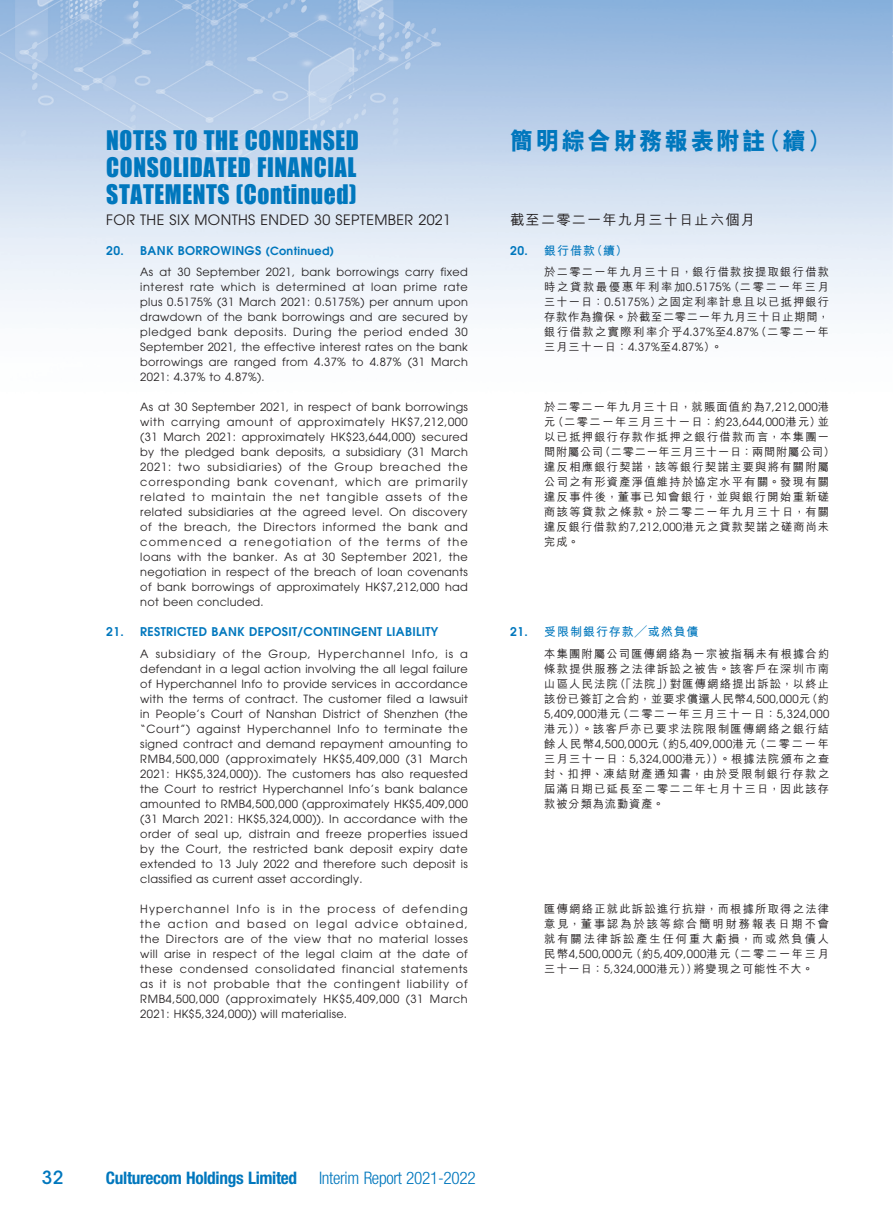
<style>
.page{position:relative;width:893px;height:1212px;background:#fff}
.page>*{position:absolute;margin:0;border:0;box-sizing:border-box;transform-origin:0 0}
.t1{font:24.75px/27px "Impact";letter-spacing:.025em;color:#0077bd;text-align:justify;scale:.95 1}
.t2{font:800 24.75px "M Hei HK";letter-spacing:.095em;color:#0077bd;scale:.95 1}
.t3{font:500 18px "ITC Avant Garde Std";color:#0077bd}
.t4{font:700 condensed 17.25px "Helvetica Neue LT Std";letter-spacing:-.02em;color:#0077bd}
.t5{font:300 condensed 17.25px "Helvetica Neue LT Std";letter-spacing:-.02em;color:#0077bd}
.t6{font:14.25px "Avant Garde";letter-spacing:.03em;color:#231f20}
.t7{font:500 14.25px "M Hei HK";letter-spacing:.08em;color:#231f20}
.t8{font:600 12px "Avant Garde";letter-spacing:.03em;color:#0077bd}
.t9{font:700 12px "M Hei HK";letter-spacing:.08em;color:#0077bd}
.t10{font:11.25px/15px "Avant Garde";letter-spacing:.03em;color:#231f20;text-align:justify}
.t11{font:500 11.25px/15px "M Hei HK";letter-spacing:.115em;color:#231f20;text-align:justify}
.t12{font:500 11.25px "M Hei HK";letter-spacing:.08em;color:#231f20}
.s1{font-size:11.25px}
.s2{font-family:"Avant Garde";font-weight:600}
.s3{font-family:"Avant Garde";font-weight:400}
.s4{font-family:"M Hei HK";font-weight:500}
</style>
<div class="page">
<img style="left:0;top:0;width:893px;height:312px">
<h1 class="t1" style="left:106px;top:126px;width:267px">NOTES TO THE CONDENSED CONSOLIDATED FINANCIAL STATEMENTS (Continued)</h1>
<p class="t6" style="left:106px;top:211px;width:346px">FOR THE SIX MONTHS ENDED 30 SEPTEMBER 2021</p>
<p class="t8" style="left:106px;top:242px;width:229px">20. BANK BORROWINGS <span class="s1">(Continued)</span></p>
<p class="t10" style="left:140px;top:264px;width:329px">As at 30 September 2021, bank borrowings carry fixed interest rate which is determined at loan prime rate plus 0.5175% (31 March 2021: 0.5175%) per annum upon drawdown of the bank borrowings and are secured by pledged bank deposits. During the period ended 30<br>September 2021, the effective interest rates on the bank borrowings are ranged from 4.37% to 4.87% (31 March 2021: 4.37% to 4.87%).</p>
<p class="t10" style="left:140px;top:399px;width:329px">As at 30 September 2021, in respect of bank borrowings with carrying amount of approximately HK$7,212,000 (31 March 2021: approximately HK$23,644,000) secured by the pledged bank deposits, a subsidiary (31 March 2021: two subsidiaries) of the Group breached the corresponding bank covenant, which are primarily related to maintain the net tangible assets of the related subsidiaries at the agreed level. On discovery of the breach, the Directors informed the bank and commenced a renegotiation of the terms of the loans with the banker. As at 30 September 2021, the negotiation in respect of the breach of loan covenants of bank borrowings of approximately HK$7,212,000 had not been concluded.</p>
<p class="t8" style="left:106px;top:624px;width:333px">21. RESTRICTED BANK DEPOSIT/CONTINGENT LIABILITY</p>
<p class="t10" style="left:140px;top:646px;width:329px">A subsidiary of the Group, Hyperchannel Info, is a defendant in a legal action involving the all legal failure of Hyperchannel Info to provide services in accordance with the terms of contract. The customer filed a lawsuit in People’s Court of Nanshan District of Shenzhen (the “Court”) against Hyperchannel Info to terminate the signed contract and demand repayment amounting to RMB4,500,000 (approximately HK$5,409,000 (31 March 2021: HK$5,324,000)). The customers has also requested the Court to restrict Hyperchannel Info’s bank balance amounted to RMB4,500,000 (approximately HK$5,409,000 (31 March 2021: HK$5,324,000)). In accordance with the order of seal up, distrain and freeze properties issued by the Court, the restricted bank deposit expiry date extended to 13 July 2022 and therefore such deposit is classified as current asset accordingly.</p>
<p class="t10" style="left:140px;top:901px;width:329px">Hyperchannel Info is in the process of defending the action and based on legal advice obtained, the Directors are of the view that no material losses will arise in respect of the legal claim at the date of these condensed consolidated financial statements as it is not probable that the contingent liability of RMB4,500,000 (approximately HK$5,409,000 (31 March 2021: HK$5,324,000)) will materialise.</p>
<h1 class="t2" style="left:510px;top:124px;width:339px">簡明綜合財務報表附註（續）</h1>
<p class="t7" style="left:510px;top:209px;width:246px">截至二零二一年九月三十日止六個月</p>
<p class="t9" style="left:510px;top:242px;width:119px"><span class="s2">20.</span> 銀行借款（續）</p>
<p class="t11" style="left:544px;top:264px;width:286px">於二零二一年九月三十日，銀行借款按提取銀行借款時之貸款最優惠年利率加<span class="s3">0.5175%</span>（二零二一年三月三十一日：<span class="s3">0.5175%</span>）之固定利率計息且以已抵押銀行存款作為擔保。於截至二零二一年九月三十日止期間，銀行借款之實際利率介乎<span class="s3">4.37%</span>至<span class="s3">4.87%</span>（二零二一年三月三十一日：<span class="s3">4.37%</span>至<span class="s3">4.87%</span>）。</p>
<p class="t11" style="left:544px;top:399px;width:292px;text-align:left">於二零二一年九月三十日，就賬面值約為<span class="s3">7,212,000</span>港元（二零二一年三月三十一日：約<span class="s3">23,644,000</span>港元）並以已抵押銀行存款作抵押之銀行借款而言，本集團一間附屬公司（二零二一年三月三十一日：兩間附屬公司）違反相應銀行契諾，該等銀行契諾主要與將有關附屬公司之有形資產淨值維持於協定水平有關。發現有關違反事件後，董事已知會銀行，並與銀行開始重新磋商該等貸款之條款。於二零二一年九月三十日，有關違反銀行借款約<span class="s3">7,212,000</span>港元之貸款契諾之磋商尚未完成。</p>
<p class="t9" style="left:510px;top:623px;width:190px"><span class="s2">21.</span> 受限制銀行存款╱或然負債</p>
<p class="t11" style="left:544px;top:645px;width:286px">本集團附屬公司匯傳網絡為一宗被指稱未有根據合約條款提供服務之法律訴訟之被告。該客戶在深圳市南山區人民法院（「法院」）對匯傳網絡提出訴訟，以終止該份已簽訂之合約，並要求償還人民幣<span class="s3">4,500,000</span>元（約</p>
<p class="t10" style="left:544px;top:706px;width:286px">5,409,000<span class="s4">港元（二零二一年三月三十一日：</span>5,324,000</p>
<p class="t11" style="left:544px;top:720px;width:286px">港元））。該客戶亦已要求法院限制匯傳網絡之銀行結</p>
<p class="t10" style="left:544px;top:736px;width:286px"><span class="s4">餘人民幣</span>4,500,000<span class="s4">元（約</span>5,409,000<span class="s4">港元（二零二一年</span></p>
<p class="t11" style="left:544px;top:750px;width:286px">三月三十一日：<span class="s3">5,324,000</span>港元））。根據法院頒布之查封、扣押、凍結財產通知書，由於受限制銀行存款之屆滿日期已延長至二零二二年七月十三日，因此該存款被分類為流動資產。</p>
<p class="t11" style="left:544px;top:900px;width:286px">匯傳網絡正就此訴訟進行抗辯，而根據所取得之法律意見，董事認為於該等綜合簡明財務報表日期不會就有關法律訴訟產生任何重大虧損，而或然負債人</p>
<p class="t10" style="left:544px;top:946px;width:286px"><span class="s4">民幣</span>4,500,000<span class="s4">元（約</span>5,409,000<span class="s4">港元（二零二一年三月</span></p>
<p class="t12" style="left:544px;top:960px;width:270px">三十一日：<span class="s3">5,324,000</span>港元））將變現之可能性不大。</p>
<h2 class="t3" style="left:42px;top:1167px;width:23px">32</h2>
<h3 class="t4" style="left:106px;top:1167px;width:193px">Culturecom Holdings Limited</h3>
<h3 class="t5" style="left:319px;top:1168px;width:158px">Interim Report 2021-2022</h3>
</div>
